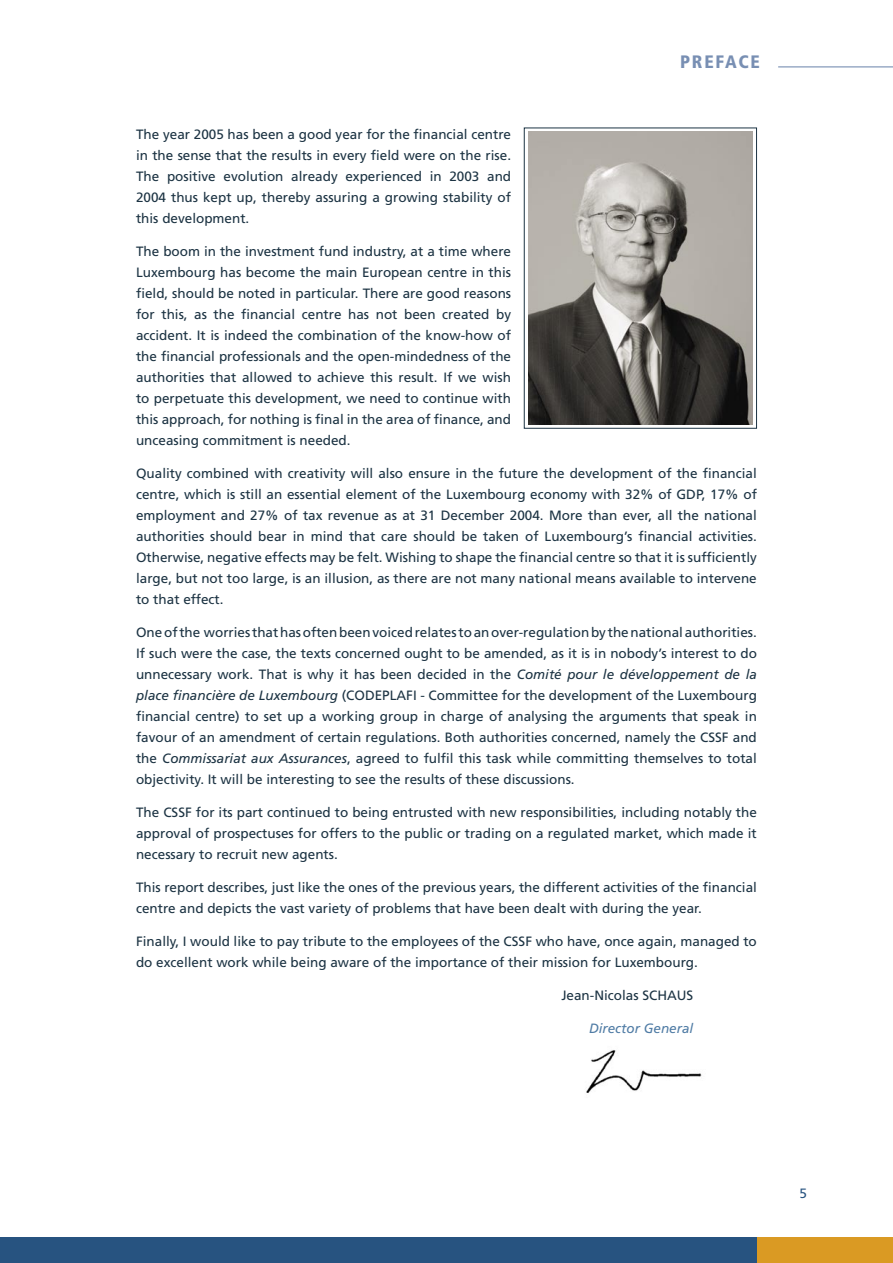
<style>
.page{position:relative;width:893px;height:1263px;background:#fff}
.page>*{position:absolute;margin:0;border:0;box-sizing:border-box;transform-origin:0 0}
.tête_de_chapitre{font:900 condensed 18px "Frutiger";letter-spacing:.1em;color:#788fb3}
.txt{font:13.5px/21px "Frutiger";color:#1c3343;text-align:justify}
.txt-2{font:italic 13.5px "Frutiger";color:#507ca5}
.t1{font:13.5px "Frutiger";color:#275380}
.s1{font-style:italic}
</style>
<div class="page">
<hr style="left:778px;top:66px;width:115px;height:1px;background:#788fb3">
<div style="left:757px;top:1237px;width:136px;height:26px;background:#da9a23"></div>
<div style="left:0;top:1237px;width:757px;height:26px;background:#275380"></div>
<div style="left:524px;top:128px;width:233px;height:301px;border:1px solid #1c3343"></div>
<img style="left:528px;top:132px;width:225px;height:292px">
<img style="left:586px;top:1050px;width:116px;height:43px">
<p class="tête_de_chapitre" style="left:680px;top:50px;width:81px">PREFACE</p>
<p class="txt" style="left:136px;top:124px;width:377px">The year 2005 has been a good year for the financial centre in the sense that the results in every field were on the rise.<br>The positive evolution already experienced in 2003 and 2004 thus kept up, thereby assuring a growing stability of this development.</p>
<p class="txt" style="left:136px;top:241px;width:377px">The boom in the investment fund industry, at a time where Luxembourg has become the main European centre in this field, should be noted in particular. There are good reasons for this, as the financial centre has not been created by accident. It is indeed the combination of the know-how of the financial professionals and the open-mindedness of the authorities that allowed to achieve this result. If we wish to perpetuate this development, we need to continue with this approach, for nothing is final in the area of finance, and unceasing commitment is needed.</p>
<p class="txt" style="left:136px;top:463px;width:622px">Quality combined with creativity will also ensure in the future the development of the financial centre, which is still an essential element of the Luxembourg economy with 32% of GDP, 17% of employment and 27% of tax revenue as at 31 December 2004. More than ever, all the national authorities should bear in mind that care should be taken of Luxembourg’s financial activities.<br>Otherwise, negative effects may be felt. Wishing to shape the financial centre so that it is sufficiently large, but not too large, is an illusion, as there are not many national means available to intervene to that effect.</p>
<p class="txt" style="left:136px;top:622px;width:622px">One of the worries that has often been voiced relates to an over-regulation by the national authorities.<br>If such were the case, the texts concerned ought to be amended, as it is in nobody’s interest to do unnecessary work. That is why it has been decided in the <span class="s1">Comité pour le développement de la place financière de Luxembourg</span> (CODEPLAFI - Committee for the development of the Luxembourg financial centre) to set up a working group in charge of analysing the arguments that speak in favour of an amendment of certain regulations. Both authorities concerned, namely the CSSF and the <span class="s1">Commissariat aux Assurances</span>, agreed to fulfil this task while committing themselves to total objectivity. It will be interesting to see the results of these discussions.</p>
<p class="txt" style="left:136px;top:802px;width:622px">The CSSF for its part continued to being entrusted with new responsibilities, including notably the approval of prospectuses for offers to the public or trading on a regulated market, which made it necessary to recruit new agents.</p>
<p class="txt" style="left:136px;top:877px;width:622px">This report describes, just like the ones of the previous years, the different activities of the financial centre and depicts the vast variety of problems that have been dealt with during the year.</p>
<p class="txt" style="left:136px;top:931px;width:622px">Finally, I would like to pay tribute to the employees of the CSSF who have, once again, managed to do excellent work while being aware of the importance of their mission for Luxembourg.</p>
<p class="txt" style="left:561px;top:984px;width:134px">Jean-Nicolas SCHAUS</p>
<p class="txt-2" style="left:589px;top:1020px;width:106px">Director General</p>
<p class="t1" style="left:799px;top:1185px;width:9px">5</p>
</div>
